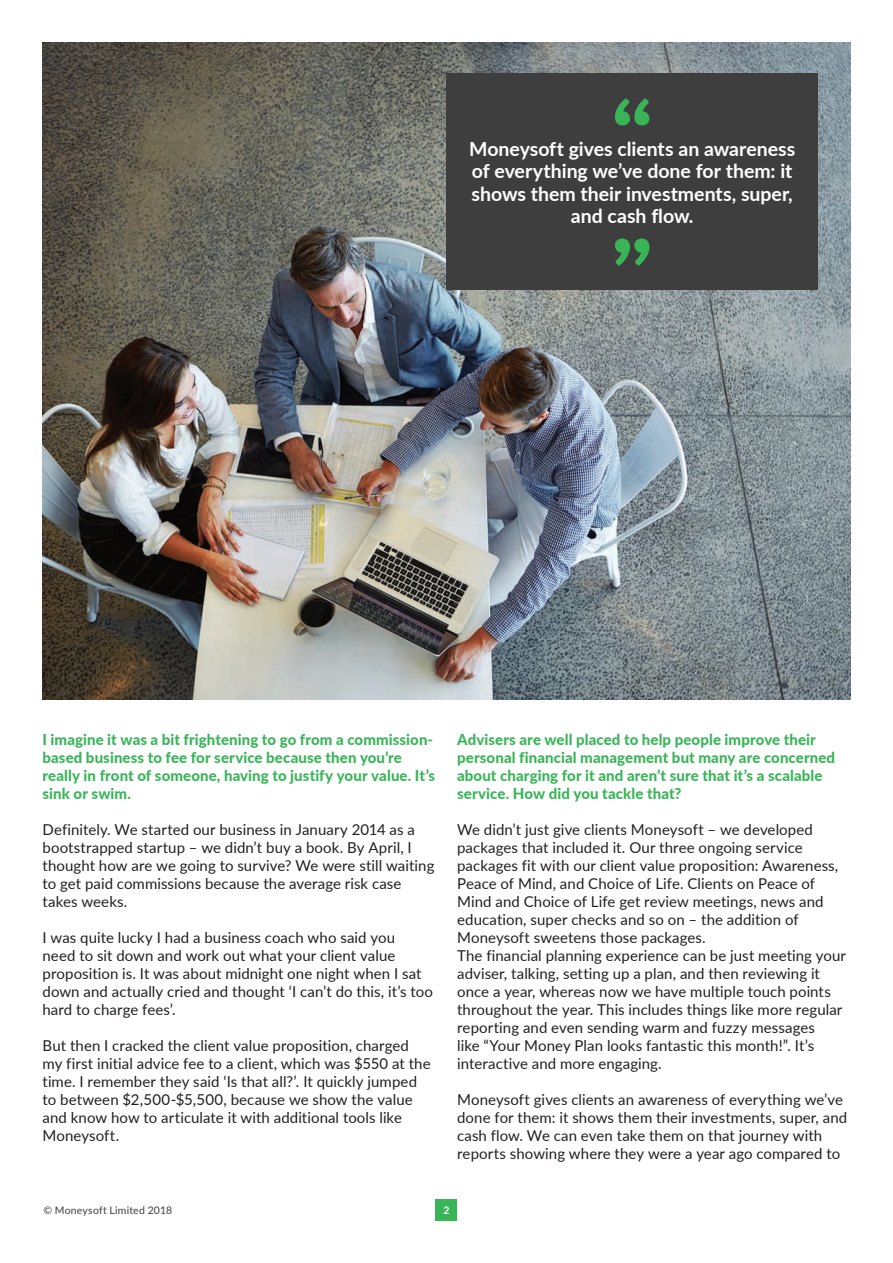
<style>
.page{position:relative;width:893px;height:1263px;background:#fff}
.page>*{position:absolute;margin:0;border:0;box-sizing:border-box;transform-origin:0 0}
.t1{font:700 19.5px/22.5px "Lato";color:#fff;text-align:center}
.t2{font:15px/18px "Lato";letter-spacing:.005em;color:#231f20}
.t3{font:800 15px/18px "Lato";letter-spacing:.005em;color:#39b558}
.t4{font:10.5px "Lato";letter-spacing:.015em;color:#3e3e3f}
.t5{font:700 10.5px "Lato";color:#fff}
</style>
<div class="page">
<div style="left:436px;top:1199px;width:21px;height:21px;background:#39b558"></div>
<img style="left:43px;top:43px;width:807px;height:656px">
<div style="left:446px;top:74px;width:372px;height:216px;background:#3e3e3f"></div>
<svg style="left:615px;top:98px;width:34px;height:27px"></svg>
<svg style="left:615px;top:239px;width:34px;height:27px"></svg>
<h1 class="t1" style="left:469px;top:137px;width:328px">Moneysoft gives clients an awareness of everything we’ve done for them: it shows them their investments, super, and cash flow.</h1>
<p class="t3" style="left:43px;top:729px;width:394px">I imagine it was a bit frightening to go from a commission&shy;based business to fee for service because then you’re really in front of someone, having to justify your value. It’s sink or swim.</p>
<p class="t2" style="left:43px;top:819px;width:393px">Definitely. We started our business in January 2014 as a bootstrapped startup – we didn’t buy a book. By April, I thought how are we going to survive? We were still waiting to get paid commissions because the average risk case takes weeks.</p>
<p class="t2" style="left:43px;top:927px;width:392px">I was quite lucky I had a business coach who said you<br>need to sit down and work out what your client value proposition is. It was about midnight one night when I sat down and actually cried and thought ‘I can’t do this, it’s too hard to charge fees’.</p>
<p class="t2" style="left:43px;top:1035px;width:390px">But then I cracked the client value proposition, charged my first initial advice fee to a client, which was $550 at the time. I remember they said ‘Is that all?’. It quickly jumped to between $2,500-$5,500, because we show the value and know how to articulate it with additional tools like Moneysoft.</p>
<p class="t3" style="left:457px;top:729px;width:380px">Advisers are well placed to help people improve their personal financial management but many are concerned about charging for it and aren’t sure that it’s a scalable service. How did you tackle that?</p>
<p class="t2" style="left:457px;top:819px;width:390px">We didn’t just give clients Moneysoft – we developed packages that included it. Our three ongoing service packages fit with our client value proposition: Awareness, Peace of Mind, and Choice of Life. Clients on Peace of Mind and Choice of Life get review meetings, news and education, super checks and so on – the addition of Moneysoft sweetens those packages.<br>The financial planning experience can be just meeting your adviser, talking, setting up a plan, and then reviewing it once a year, whereas now we have multiple touch points throughout the year. This includes things like more regular reporting and even sending warm and fuzzy messages<br>like “Your Money Plan looks fantastic this month!”. It’s interactive and more engaging.</p>
<p class="t2" style="left:457px;top:1089px;width:392px">Moneysoft gives clients an awareness of everything we’ve done for them: it shows them their investments, super, and cash flow. We can even take them on that journey with reports showing where they were a year ago compared to</p>
<p class="t4" style="left:43px;top:1203px;width:130px">© Moneysoft Limited 2018</p>
<p class="t5" style="left:443px;top:1202px;width:8px">2</p>
</div>
